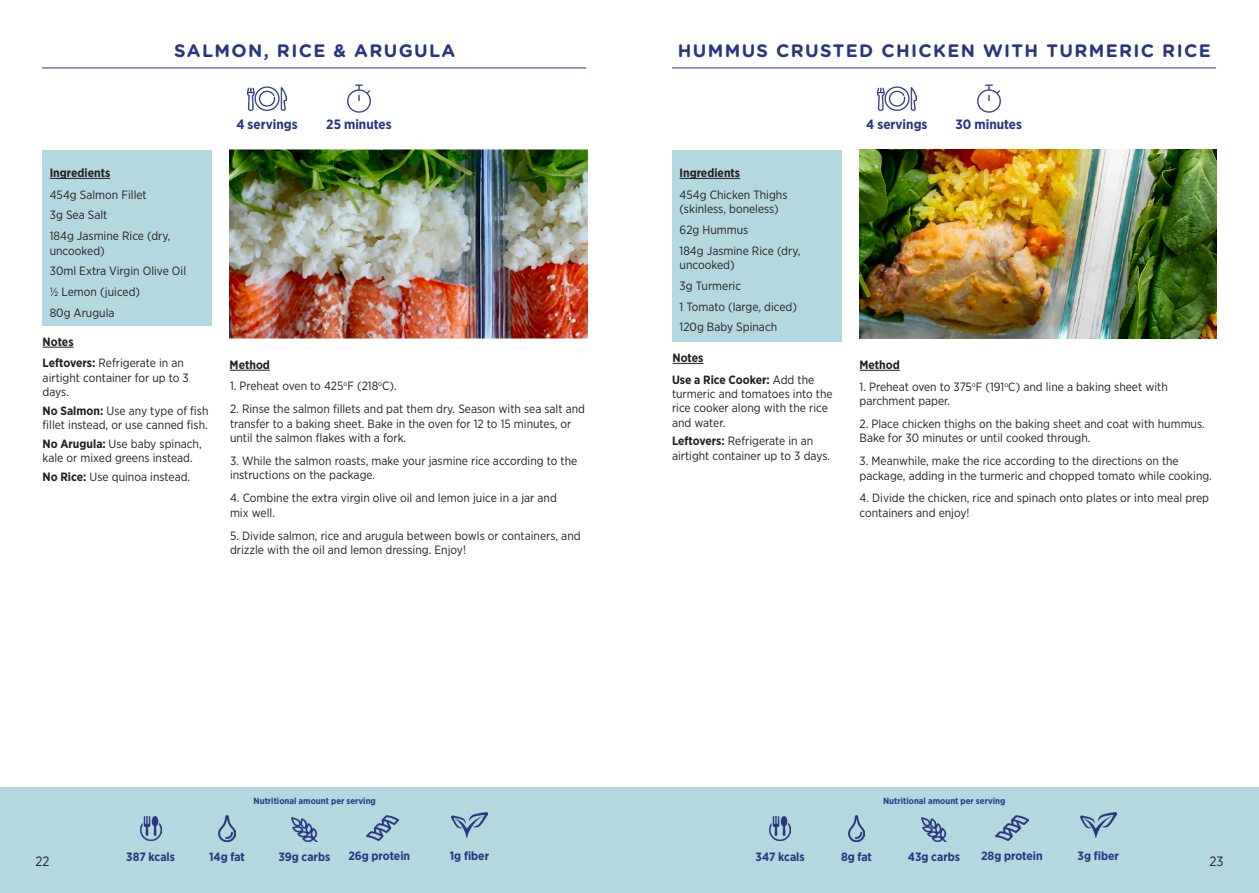
<style>
.page{position:relative;width:1259px;height:893px;background:#fff}
.page>*{position:absolute;margin:0;border:0;box-sizing:border-box;transform-origin:0 0}
.t1{font:700 18px "Gotham Rounded";letter-spacing:.075em;color:#273583}
.t2{font:700 13.5px "Gotham Narrow";color:#273583}
.t3{font:13.5px "Gotham Narrow";color:#231f20}
.t4{font:12px/14.4px "Gotham Narrow";color:#231f20}
.t5{font:700 12px "Gotham Narrow";color:#273583}
.t6{font:700 12px "Gotham Narrow";color:#231f20}
.t7{font:700 9px "Gotham Narrow";color:#24408a}
.s1{font-weight:700}
</style>
<div class="page">
<div style="left:0;top:788px;width:1259px;height:105px;background:#b4d8df"></div>
<img style="left:140px;top:816px;width:21px;height:24px">
<img style="left:769px;top:816px;width:22px;height:24px">
<img style="left:219px;top:815px;width:16px;height:26px">
<img style="left:848px;top:815px;width:17px;height:26px">
<img style="left:292px;top:817px;width:25px;height:24px">
<img style="left:921px;top:817px;width:25px;height:24px">
<img style="left:451px;top:813px;width:36px;height:25px">
<img style="left:1081px;top:813px;width:35px;height:25px">
<img style="left:366px;top:815px;width:33px;height:25px">
<img style="left:995px;top:815px;width:33px;height:25px">
<hr style="left:42px;top:68px;width:544px;height:1px;background:#273583">
<img style="left:248px;top:86px;width:38px;height:25px">
<img style="left:347px;top:84px;width:24px;height:29px">
<div style="left:42px;top:150px;width:170px;height:176px;background:#b4d8df"></div>
<img style="left:230px;top:150px;width:357px;height:188px">
<hr style="left:50px;top:178px;width:60px;height:1px;background:#231f20">
<hr style="left:43px;top:347px;width:31px;height:1px;background:#231f20">
<hr style="left:230px;top:370px;width:40px;height:1px;background:#231f20">
<hr style="left:672px;top:68px;width:544px;height:1px;background:#273583">
<img style="left:877px;top:86px;width:39px;height:25px">
<img style="left:977px;top:84px;width:24px;height:29px">
<div style="left:672px;top:150px;width:169px;height:191px;background:#b4d8df"></div>
<img style="left:859px;top:150px;width:357px;height:188px">
<hr style="left:679px;top:178px;width:61px;height:1px;background:#231f20">
<hr style="left:672px;top:363px;width:31px;height:1px;background:#231f20">
<hr style="left:859px;top:370px;width:41px;height:1px;background:#231f20">
<p class="t1" style="left:174px;top:37px;width:283px">SALMON, RICE &amp; ARUGULA</p>
<p class="t1" style="left:677px;top:37px;width:534px">HUMMUS CRUSTED CHICKEN WITH TURMERIC RICE</p>
<p class="t2" style="left:236px;top:115px;width:63px">4 servings</p>
<p class="t2" style="left:326px;top:115px;width:67px">25 minutes</p>
<p class="t2" style="left:866px;top:115px;width:63px">4 servings</p>
<p class="t2" style="left:955px;top:115px;width:68px">30 minutes</p>
<p class="t6" style="left:50px;top:165px;width:62px">Ingredients</p>
<p class="t6" style="left:679px;top:165px;width:62px">Ingredients</p>
<p class="t4" style="left:50px;top:187px;width:98px">454g Salmon Fillet</p>
<p class="t4" style="left:50px;top:208px;width:59px">3g Sea Salt</p>
<p class="t4" style="left:50px;top:229px;width:122px">184g Jasmine Rice (dry, uncooked)</p>
<p class="t4" style="left:50px;top:264px;width:138px">30ml Extra Virgin Olive Oil</p>
<p class="t4" style="left:50px;top:284px;width:92px">1/2 Lemon (juiced)</p>
<p class="t4" style="left:50px;top:305px;width:66px">80g Arugula</p>
<p class="t4" style="left:679px;top:187px;width:109px">454g Chicken Thighs (skinless, boneless)</p>
<p class="t4" style="left:679px;top:222px;width:70px">62g Hummus</p>
<p class="t4" style="left:679px;top:243px;width:122px">184g Jasmine Rice (dry, uncooked)</p>
<p class="t4" style="left:679px;top:278px;width:63px">3g Turmeric</p>
<p class="t4" style="left:679px;top:299px;width:119px">1 Tomato (large, diced)</p>
<p class="t4" style="left:679px;top:320px;width:99px">120g Baby Spinach</p>
<p class="t6" style="left:43px;top:334px;width:32px">Notes</p>
<p class="t4" style="left:43px;top:356px;width:148px"><span class="s1">Leftovers:</span> Refrigerate in an airtight container for up to 3 days.</p>
<p class="t4" style="left:43px;top:403px;width:167px"><span class="s1">No Salmon:</span> Use any type of fish fillet instead, or use canned fish.</p>
<p class="t4" style="left:43px;top:436px;width:160px"><span class="s1">No Arugula:</span> Use baby spinach, kale or mixed greens instead.</p>
<p class="t4" style="left:43px;top:469px;width:149px"><span class="s1">No Rice:</span> Use quinoa instead.</p>
<p class="t6" style="left:230px;top:357px;width:42px">Method</p>
<p class="t4" style="left:230px;top:379px;width:168px">1. Preheat oven to 425<sup>o</sup>F (218<sup>o</sup>C).</p>
<p class="t4" style="left:230px;top:402px;width:356px">2. Rinse the salmon fillets and pat them dry. Season with sea salt and transfer to a baking sheet. Bake in the oven for 12 to 15 minutes, or until the salmon flakes with a fork.</p>
<p class="t4" style="left:230px;top:453px;width:349px">3. While the salmon roasts, make your jasmine rice according to the instructions on the package.</p>
<p class="t4" style="left:230px;top:491px;width:328px">4. Combine the extra virgin olive oil and lemon juice in a jar and mix well.</p>
<p class="t4" style="left:230px;top:528px;width:352px">5. Divide salmon, rice and arugula between bowls or containers, and drizzle with the oil and lemon dressing. Enjoy!</p>
<p class="t6" style="left:672px;top:350px;width:32px">Notes</p>
<p class="t4" style="left:672px;top:372px;width:162px"><span class="s1">Use a Rice Cooker:</span> Add the turmeric and tomatoes into the rice cooker along with the rice and water.</p>
<p class="t4" style="left:672px;top:434px;width:160px"><span class="s1">Leftovers:</span> Refrigerate in an airtight container up to 3 days.</p>
<p class="t6" style="left:859px;top:357px;width:42px">Method</p>
<p class="t4" style="left:859px;top:379px;width:310px">1. Preheat oven to 375<sup>o</sup>F (191<sup>o</sup>C) and line a baking sheet with parchment paper.</p>
<p class="t4" style="left:859px;top:416px;width:347px">2. Place chicken thighs on the baking sheet and coat with hummus.<br>Bake for 30 minutes or until cooked through.</p>
<p class="t4" style="left:859px;top:453px;width:354px">3. Meanwhile, make the rice according to the directions on the package, adding in the turmeric and chopped tomato while cooking.</p>
<p class="t4" style="left:859px;top:491px;width:351px">4. Divide the chicken, rice and spinach onto plates or into meal prep containers and enjoy!</p>
<p class="t7" style="left:254px;top:795px;width:124px">Nutritional amount per serving</p>
<p class="t7" style="left:883px;top:795px;width:124px">Nutritional amount per serving</p>
<p class="t5" style="left:126px;top:849px;width:50px">387 kcals</p>
<p class="t5" style="left:209px;top:849px;width:37px">14g fat</p>
<p class="t5" style="left:278px;top:849px;width:53px">39g carbs</p>
<p class="t5" style="left:348px;top:848px;width:63px">26g protein</p>
<p class="t5" style="left:450px;top:848px;width:41px">1g fiber</p>
<p class="t5" style="left:755px;top:849px;width:51px">347 kcals</p>
<p class="t5" style="left:841px;top:849px;width:32px">8g fat</p>
<p class="t5" style="left:908px;top:849px;width:54px">43g carbs</p>
<p class="t5" style="left:981px;top:848px;width:63px">28g protein</p>
<p class="t5" style="left:1077px;top:848px;width:43px">3g fiber</p>
<p class="t3" style="left:35px;top:852px;width:16px">22</p>
<p class="t3" style="left:1209px;top:852px;width:16px">23</p>
</div>
